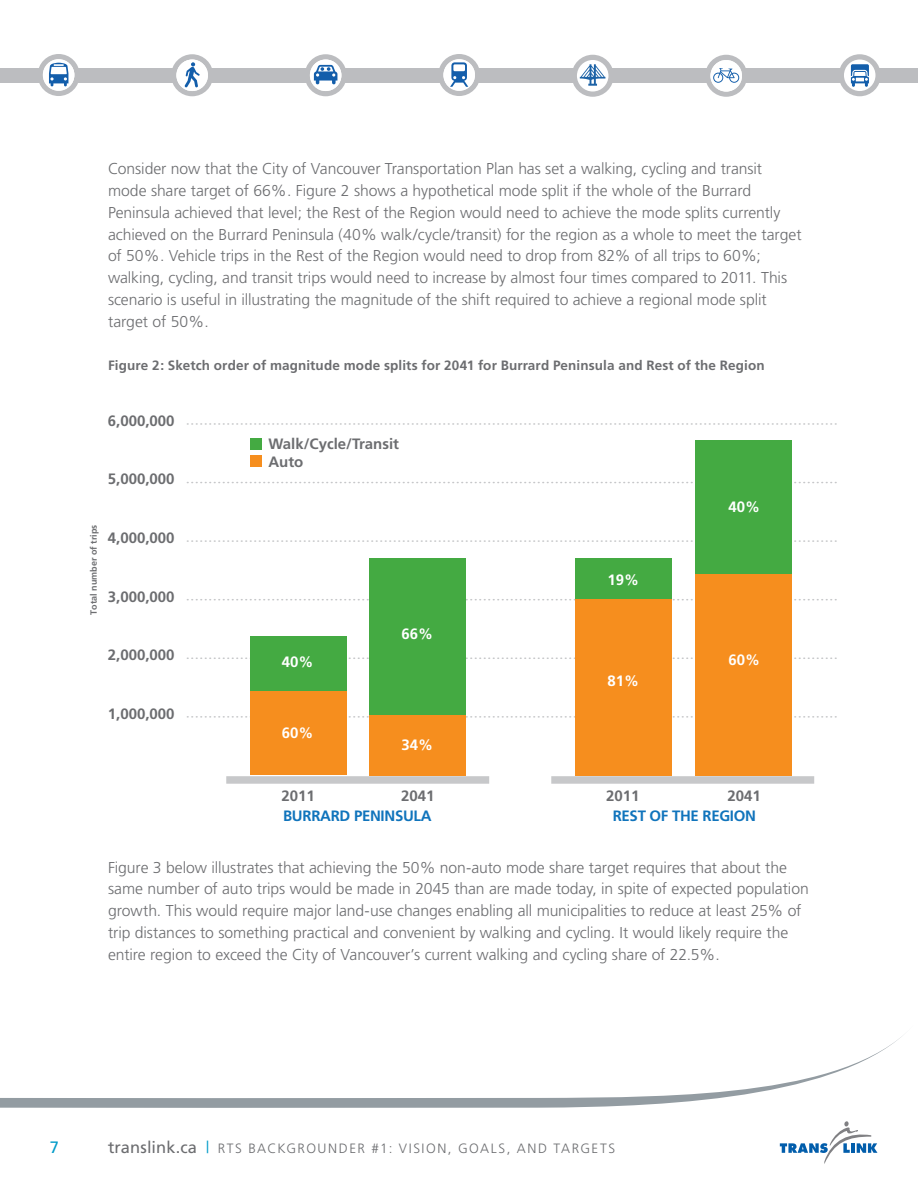
<style>
.page{position:relative;width:918px;height:1188px;background:#fff}
.page>*{position:absolute;margin:0;border:0;box-sizing:border-box;transform-origin:0 0}
.t1{font:16.5px "Frutiger";color:#009bc8}
.Body{font:300 15.75px/21.8px "Frutiger";letter-spacing:-.005em;color:#6c6d70}
.t2{font:700 15px/18px "Frutiger";color:#6c6d70}
.t3{font:700 15px "Frutiger";letter-spacing:-.02em;color:#1074bc}
.t4{font:700 15px "Frutiger";color:#fff}
.figures{font:700 13.5px "Frutiger";letter-spacing:.01em;color:#6c6d70}
.t5{font:300 13.5px "Frutiger";letter-spacing:.11em;color:#6c6d70}
.t6{font:700 9px "Frutiger";color:#6d6e71}
.s1{font-weight:400;font-size:16.5px}
.s2{font-size:16.5px;color:#009bc8}
</style>
<div class="page">
<svg style="left:0;top:1036px;width:902px;height:72px"></svg>
<svg style="left:780px;top:1121px;width:97px;height:43px"></svg>
<div style="left:0;top:68px;width:918px;height:15px;background:#bcbdc0"></div>
<svg style="left:573px;top:55px;width:40px;height:42px"></svg>
<svg style="left:840px;top:54px;width:40px;height:42px"></svg>
<svg style="left:439px;top:54px;width:40px;height:42px"></svg>
<svg style="left:172px;top:54px;width:40px;height:42px"></svg>
<svg style="left:306px;top:54px;width:39px;height:42px"></svg>
<svg style="left:39px;top:54px;width:40px;height:42px"></svg>
<svg style="left:706px;top:55px;width:40px;height:42px"></svg>
<svg style="left:187px;top:716px;width:650px;height:2px"></svg>
<svg style="left:187px;top:658px;width:650px;height:1px"></svg>
<svg style="left:187px;top:599px;width:650px;height:1px"></svg>
<svg style="left:187px;top:540px;width:650px;height:2px"></svg>
<svg style="left:187px;top:482px;width:650px;height:1px"></svg>
<svg style="left:187px;top:423px;width:650px;height:2px"></svg>
<div style="left:250px;top:636px;width:96px;height:56px;background:#44aa42"></div>
<div style="left:695px;top:440px;width:97px;height:134px;background:#44aa42"></div>
<div style="left:575px;top:599px;width:97px;height:176px;background:#f68e1e"></div>
<div style="left:575px;top:558px;width:97px;height:41px;background:#44aa42"></div>
<div style="left:369px;top:714px;width:97px;height:61px;background:#f68e1e"></div>
<div style="left:369px;top:558px;width:97px;height:156px;background:#44aa42"></div>
<div style="left:250px;top:692px;width:96px;height:83px;background:#f68e1e"></div>
<div style="left:695px;top:574px;width:97px;height:201px;background:#f68e1e"></div>
<div style="left:551px;top:776px;width:263px;height:8px;background:#c7c8ca"></div>
<div style="left:226px;top:776px;width:263px;height:8px;background:#c7c8ca"></div>
<div style="left:250px;top:438px;width:12px;height:12px;background:#44aa42"></div>
<div style="left:250px;top:455px;width:12px;height:12px;background:#f68e1e"></div>
<p class="Body" style="left:108px;top:158px;width:695px">Consider now that the City of Vancouver Transportation Plan has set a walking, cycling and transit mode share target of 66%. Figure 2 shows a hypothetical mode split if the whole of the Burrard Peninsula achieved that level; the Rest of the Region would need to achieve the mode splits currently achieved on the Burrard Peninsula (40% walk/cycle/transit) for the region as a whole to meet the target of 50%. Vehicle trips in the Rest of the Region would need to drop from 82% of all trips to 60%; walking, cycling, and transit trips would need to increase by almost four times compared to 2011. This scenario is useful in illustrating the magnitude of the shift required to achieve a regional mode split target of 50%.</p>
<p class="figures" style="left:108px;top:357px;width:658px">Figure 2: Sketch order of magnitude mode splits for 2041 for Burrard Peninsula and Rest of the Region</p>
<p class="t2" style="left:108px;top:412px;width:68px">6,000,000</p>
<p class="t2" style="left:108px;top:470px;width:68px">5,000,000</p>
<p class="t6" style="left:89px;top:615px;width:92px;rotate:-90deg">Total number of trips</p>
<p class="t2" style="left:108px;top:529px;width:68px">4,000,000</p>
<p class="t2" style="left:108px;top:587px;width:68px">3,000,000</p>
<p class="t2" style="left:108px;top:646px;width:68px">2,000,000</p>
<p class="t2" style="left:108px;top:704px;width:68px">1,000,000</p>
<p class="t2" style="left:268px;top:435px;width:132px">Walk/Cycle/Transit<br>Auto</p>
<p class="t4" style="left:282px;top:653px;width:33px">40%</p>
<p class="t4" style="left:282px;top:724px;width:33px">60%</p>
<p class="t4" style="left:402px;top:625px;width:33px">66%</p>
<p class="t4" style="left:402px;top:736px;width:33px">34%</p>
<p class="t4" style="left:607px;top:571px;width:33px">19%</p>
<p class="t4" style="left:607px;top:672px;width:33px">81%</p>
<p class="t4" style="left:729px;top:498px;width:33px">40%</p>
<p class="t4" style="left:729px;top:651px;width:33px">60%</p>
<p class="t2" style="left:281px;top:787px;width:35px">2011</p>
<p class="t2" style="left:401px;top:787px;width:35px">2041</p>
<p class="t2" style="left:606px;top:787px;width:35px">2011</p>
<p class="t2" style="left:727px;top:787px;width:35px">2041</p>
<p class="t3" style="left:283px;top:807px;width:150px">BURRARD PENINSULA</p>
<p class="t3" style="left:613px;top:807px;width:145px">REST OF THE REGION</p>
<p class="Body" style="left:108px;top:856px;width:702px">Figure 3 below illustrates that achieving the 50% non-auto mode share target requires that about the same number of auto trips would be made in 2045 than are made today, in spite of expected population growth. This would require major land-use changes enabling all municipalities to reduce at least 25% of trip distances to something practical and convenient by walking and cycling. It would likely require the entire region to exceed the City of Vancouver’s current walking and cycling share of 22.5%.</p>
<p class="t1" style="left:50px;top:1137px;width:11px">7</p>
<p class="t5" style="left:108px;top:1141px;width:509px"><span class="s1">translink.ca</span> <span class="s2">|</span> RTS BACKGROUNDER #1: VISION, GOALS, AND TARGETS</p>
</div>
